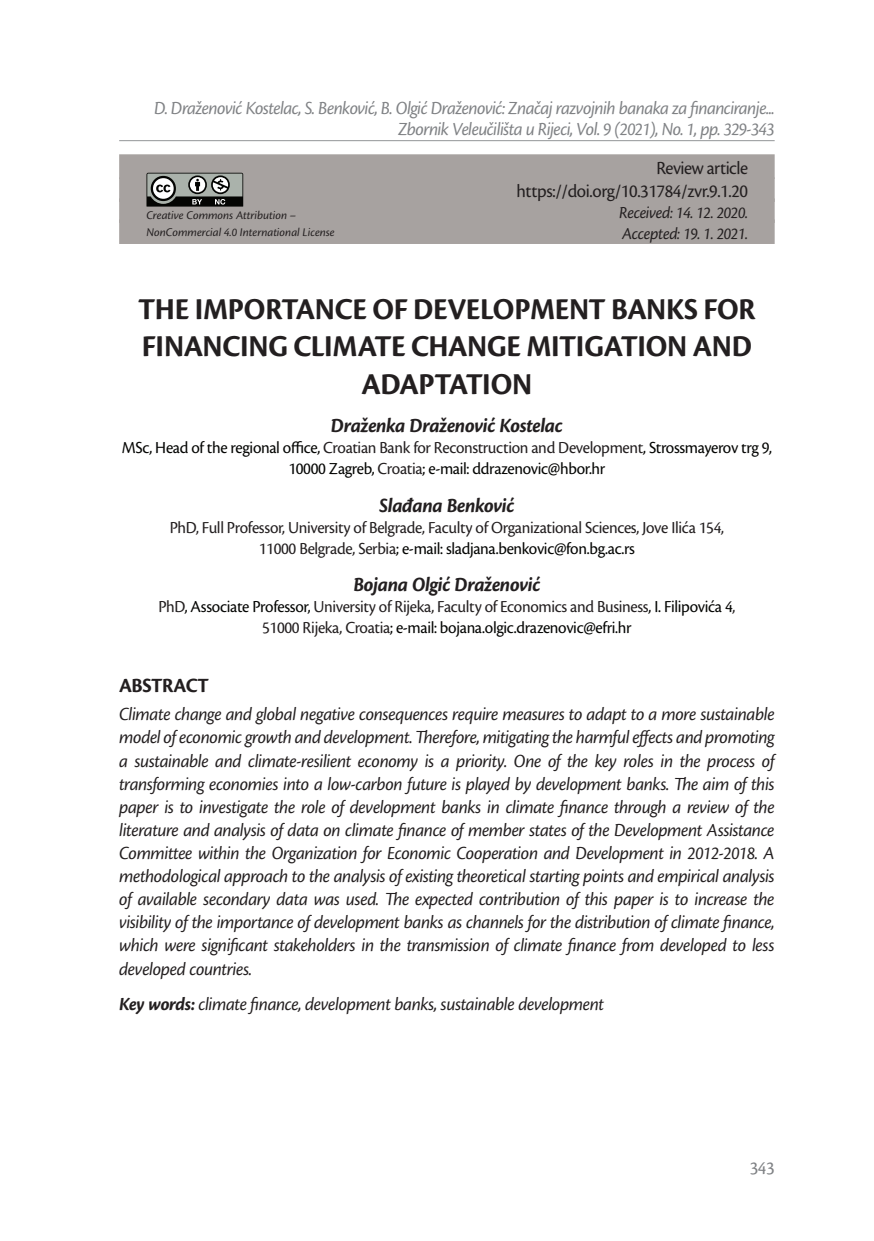
<style>
.page{position:relative;width:874px;height:1241px;background:#fff}
.page>*{position:absolute;margin:0;border:0;box-sizing:border-box;transform-origin:0 0}
.Naslov_rada{font:700 31.5px/37.8px "Cronos Pro";letter-spacing:-.01em;color:#231f20;text-align:center;scale:.96 1}
.Autor_-_ime{font:italic 700 21px "Cronos Pro";letter-spacing:-.02em;color:#231f20;scale:.96 1}
.Sažetak_naslov{font:700 21px "Cronos Pro";letter-spacing:-.025em;color:#231f20;scale:.96 1}
.Sažetak_tekst{font:italic 19.25px/23.1px "Cronos Pro";letter-spacing:-.02em;color:#231f20;text-align:justify;scale:.96 1}
.t1{font:italic 19.25px/21px "Cronos Pro";letter-spacing:-.035em;color:#808285;text-align:right;scale:.96 1}
.Zaglavlje_radova{font:19.25px "Cronos Pro";letter-spacing:-.025em;color:#231f20;scale:.96 1}
.t2{font:19.25px "Cronos Pro";color:#808285;scale:.96 1}
.Autor_-_ime-2{font:17.5px/21px "Cronos Pro";letter-spacing:-.02em;color:#040503;text-align:center;scale:.96 1}
.Autor_-_ime-3{font:17.5px/21px "Cronos Pro";letter-spacing:-.02em;color:#231f20;text-align:center;scale:.96 1}
.Zaglavlje_radova_-_d{font:italic 17.5px "Cronos Pro";letter-spacing:-.02em;color:#231f20;scale:.96 1}
.t3{font:italic 12.25px "Cronos Pro";letter-spacing:-.005em;color:#231f20}
.s1{color:#231f20}
.s2{color:#040503}
.s3{font-weight:700}
</style>
<div class="page">
<hr style="left:119px;top:140px;width:655px;height:1px;background:#939598">
<div style="left:119px;top:154px;width:655px;height:25px;background:#a7a2a0"></div>
<div style="left:119px;top:177px;width:655px;height:25px;background:#a7a2a0"></div>
<div style="left:119px;top:198px;width:655px;height:25px;background:#a7a2a0"></div>
<div style="left:119px;top:219px;width:655px;height:25px;background:#a7a2a0"></div>
<svg style="left:146px;top:173px;width:97px;height:33px"></svg>
<p class="t1" style="left:154px;top:98px;width:647px">D. Draženović Kostelac, S. Benković, B. Olgić Draženović: Značaj razvojnih banaka za financiranje...<br>Zbornik Veleučilišta u Rijeci, Vol. 9 (2021), No. 1, pp. 329-343</p>
<p class="t3" style="left:146px;top:208px;width:151px">Creative Commons Attribution –</p>
<p class="t3" style="left:146px;top:225px;width:190px">NonCommercial 4.0 International License</p>
<p class="Zaglavlje_radova" style="left:656px;top:157px;width:97px">Review article</p>
<p class="Zaglavlje_radova" style="left:516px;top:180px;width:242px">https://doi.org/10.31784/zvr.9.1.20</p>
<p class="Zaglavlje_radova_-_d" style="left:619px;top:202px;width:136px">Received: 14. 12. 2020.</p>
<p class="Zaglavlje_radova_-_d" style="left:622px;top:223px;width:132px">Accepted: 19. 1. 2021.</p>
<p class="Naslov_rada" style="left:138px;top:290px;width:644px">THE IMPORTANCE OF DEVELOPMENT BANKS FOR<br>FINANCING CLIMATE CHANGE MITIGATION AND<br>ADAPTATION</p>
<p class="Autor_-_ime" style="left:331px;top:413px;width:243px">Draženka Draženović Kostelac</p>
<p class="Autor_-_ime-2" style="left:122px;top:437px;width:678px">MSc, Head of the regional office, <span class="s1">Croatian Bank for Reconstruction and Development</span>, Strossmayerov trg 9,<br>10000 Zagreb, <span class="s1">Croatia</span>; e-mail: ddrazenovic@hbor.hr</p>
<p class="Autor_-_ime" style="left:379px;top:493px;width:142px">Slađana Benković</p>
<p class="Autor_-_ime-3" style="left:170px;top:516px;width:578px">PhD, Full Professor, University of Belgrade, Faculty of Organizational Sciences, Jove Ilića 154,<br>11000 Belgrade, Serbia<span class="s2">; e-mail: sladjana.benkovic@fon.bg.ac.rs</span></p>
<p class="Autor_-_ime" style="left:353px;top:572px;width:196px">Bojana Olgić Draženović</p>
<p class="Autor_-_ime-2" style="left:158px;top:596px;width:602px"><span class="s1">PhD</span>, Associate Professor, <span class="s1">University of Rijeka, Faculty of Economics and Business</span>, I. Filipovića 4<span class="s1">,<br>51000 Rijeka, Croatia</span>; e-mail: bojana.olgic.drazenovic@efri.hr</p>
<p class="Sažetak_naslov" style="left:119px;top:673px;width:95px">ABSTRACT</p>
<p class="Sažetak_tekst" style="left:119px;top:702px;width:684px">Climate change and global negative consequences require measures to adapt to a more sustainable model of economic growth and development. Therefore, mitigating the harmful effects and promoting a sustainable and climate-resilient economy is a priority. One of the key roles in the process of transforming economies into a low-carbon future is played by development banks. The aim of this paper is to investigate the role of development banks in climate finance through a review of the literature and analysis of data on climate finance of member states of the Development Assistance Committee within the Organization for Economic Cooperation and Development in 2012-2018. A methodological approach to the analysis of existing theoretical starting points and empirical analysis of available secondary data was used. The expected contribution of this paper is to increase the visibility of the importance of development banks as channels for the distribution of climate finance, which were significant stakeholders in the transmission of climate finance from developed to less developed countries.</p>
<p class="Sažetak_tekst" style="left:119px;top:992px;width:506px"><span class="s3">Key words:</span> climate finance, development banks, sustainable development</p>
<p class="t2" style="left:749px;top:1156px;width:27px">343</p>
</div>
